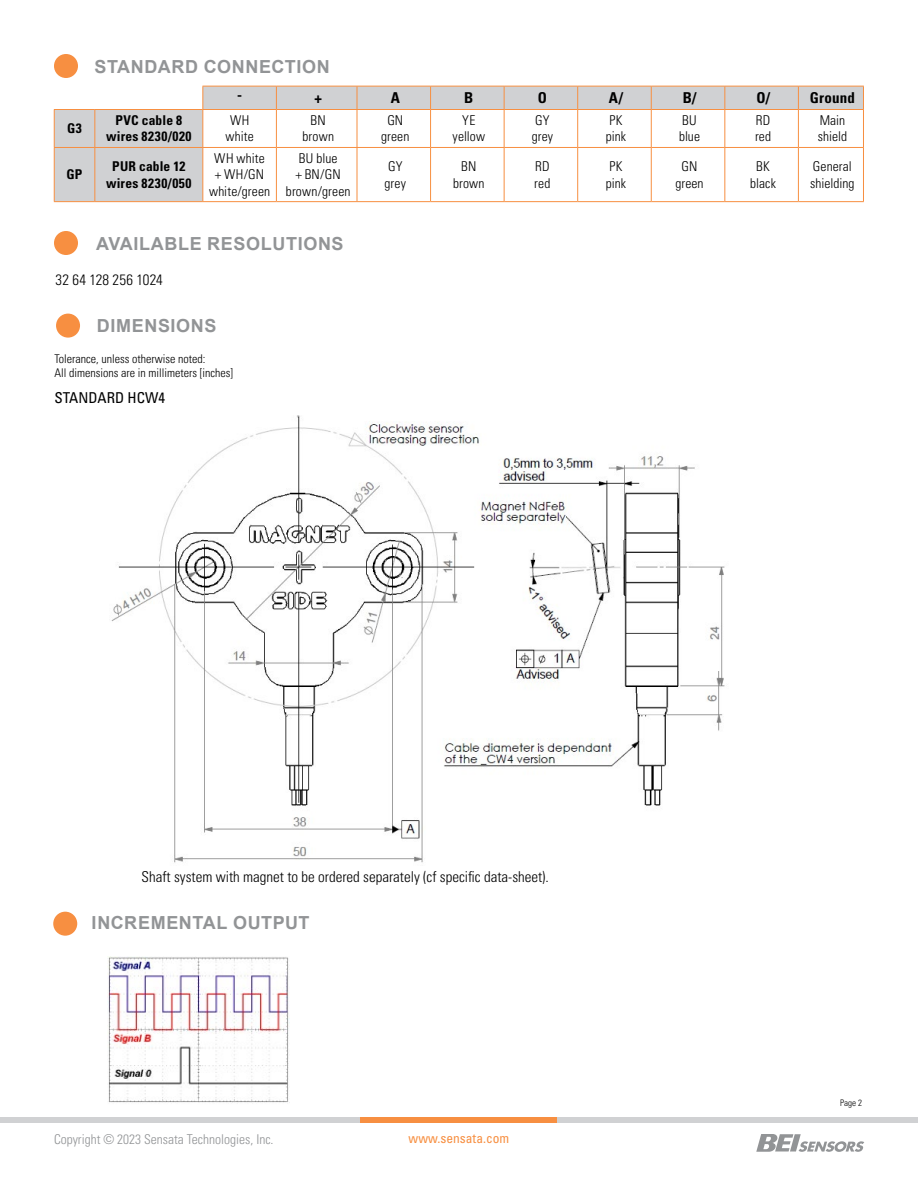
<style>
.page{position:relative;width:918px;height:1188px;background:#fff}
.page>*{position:absolute;margin:0;border:0;box-sizing:border-box;transform-origin:0 0}
.t1{font:700 18px "Arial";letter-spacing:.035em;color:#929496}
.t2{font:300 condensed 15px "Univers LT Pro";color:#000}
.t3{font:700 condensed 15px "Univers LT Std";letter-spacing:.01em;color:#000}
.t4{font:300 condensed 15px "Univers LT Pro";letter-spacing:.02em;color:#000}
.t5{font:condensed 15px "Univers LT Std";color:#000}
.t6{font:300 condensed 13.5px/16.2px "Univers LT Pro";letter-spacing:.01em;color:#000;text-align:center}
.t7{font:700 condensed 13.5px/16.2px "Univers LT Std";letter-spacing:.02em;color:#000;text-align:center}
.t8{font:300 condensed 13.5px "Univers LT Pro";color:#929496}
.t9{font:condensed 13.5px "Univers LT Std";color:#f78f41}
.t10{font:300 condensed 12px/14.4px "Univers LT Pro";color:#000}
.t11{font:300 condensed 9px "Univers LT Pro";color:#000}
</style>
<div class="page">
<div style="left:0;top:1117px;width:918px;height:6px;background:#d0d1d3"></div>
<div style="left:361px;top:1117px;width:196px;height:6px;background:#f78f41"></div>
<svg style="left:756px;top:1134px;width:108px;height:18px"></svg>
<svg style="left:55px;top:87px;width:808px;height:114px"></svg>
<svg style="left:202px;top:87px;width:1px;height:22px"></svg>
<hr style="left:202px;top:86px;width:74px;height:1px;background:#f78f41">
<svg style="left:276px;top:87px;width:1px;height:22px"></svg>
<hr style="left:276px;top:86px;width:81px;height:1px;background:#f78f41">
<hr style="left:357px;top:86px;width:74px;height:1px;background:#f78f41">
<hr style="left:431px;top:86px;width:73px;height:1px;background:#f78f41">
<hr style="left:504px;top:86px;width:74px;height:1px;background:#f78f41">
<hr style="left:578px;top:86px;width:73px;height:1px;background:#f78f41">
<hr style="left:651px;top:86px;width:74px;height:1px;background:#f78f41">
<hr style="left:725px;top:86px;width:73px;height:1px;background:#f78f41">
<hr style="left:798px;top:86px;width:66px;height:1px;background:#f78f41">
<svg style="left:357px;top:86px;width:1px;height:23px"></svg>
<svg style="left:430px;top:86px;width:1px;height:23px"></svg>
<svg style="left:504px;top:86px;width:1px;height:23px"></svg>
<svg style="left:577px;top:86px;width:1px;height:23px"></svg>
<svg style="left:651px;top:86px;width:1px;height:23px"></svg>
<svg style="left:724px;top:86px;width:1px;height:23px"></svg>
<svg style="left:798px;top:86px;width:1px;height:23px"></svg>
<svg style="left:863px;top:86px;width:1px;height:23px"></svg>
<hr style="left:54px;top:110px;width:1px;height:37px;background:#f78f41">
<hr style="left:54px;top:148px;width:1px;height:53px;background:#f78f41">
<hr style="left:54px;top:109px;width:41px;height:1px;background:#f78f41">
<hr style="left:54px;top:147px;width:41px;height:1px;background:#f78f41">
<hr style="left:54px;top:201px;width:41px;height:1px;background:#f78f41">
<hr style="left:94px;top:110px;width:1px;height:37px;background:#f78f41">
<hr style="left:94px;top:148px;width:1px;height:53px;background:#f78f41">
<hr style="left:95px;top:109px;width:108px;height:1px;background:#f78f41">
<hr style="left:95px;top:147px;width:108px;height:1px;background:#f78f41">
<hr style="left:95px;top:201px;width:108px;height:1px;background:#f78f41">
<hr style="left:202px;top:110px;width:1px;height:37px;background:#f78f41">
<hr style="left:202px;top:148px;width:1px;height:53px;background:#f78f41">
<hr style="left:203px;top:109px;width:73px;height:1px;background:#f78f41">
<hr style="left:203px;top:147px;width:73px;height:1px;background:#f78f41">
<hr style="left:203px;top:201px;width:73px;height:1px;background:#f78f41">
<hr style="left:276px;top:110px;width:1px;height:37px;background:#f78f41">
<hr style="left:276px;top:148px;width:1px;height:53px;background:#f78f41">
<hr style="left:276px;top:109px;width:81px;height:1px;background:#f78f41">
<hr style="left:357px;top:109px;width:74px;height:1px;background:#f78f41">
<hr style="left:431px;top:109px;width:73px;height:1px;background:#f78f41">
<hr style="left:504px;top:109px;width:74px;height:1px;background:#f78f41">
<hr style="left:578px;top:109px;width:73px;height:1px;background:#f78f41">
<hr style="left:651px;top:109px;width:74px;height:1px;background:#f78f41">
<hr style="left:725px;top:109px;width:73px;height:1px;background:#f78f41">
<hr style="left:798px;top:109px;width:66px;height:1px;background:#f78f41">
<hr style="left:357px;top:110px;width:1px;height:37px;background:#f78f41">
<hr style="left:430px;top:110px;width:1px;height:37px;background:#f78f41">
<hr style="left:504px;top:110px;width:1px;height:37px;background:#f78f41">
<hr style="left:577px;top:110px;width:1px;height:37px;background:#f78f41">
<hr style="left:651px;top:110px;width:1px;height:37px;background:#f78f41">
<hr style="left:724px;top:110px;width:1px;height:37px;background:#f78f41">
<hr style="left:798px;top:110px;width:1px;height:37px;background:#f78f41">
<hr style="left:863px;top:110px;width:1px;height:37px;background:#f78f41">
<hr style="left:357px;top:148px;width:1px;height:53px;background:#f78f41">
<hr style="left:430px;top:148px;width:1px;height:53px;background:#f78f41">
<hr style="left:504px;top:148px;width:1px;height:53px;background:#f78f41">
<hr style="left:577px;top:148px;width:1px;height:53px;background:#f78f41">
<hr style="left:651px;top:148px;width:1px;height:53px;background:#f78f41">
<hr style="left:724px;top:148px;width:1px;height:53px;background:#f78f41">
<hr style="left:798px;top:148px;width:1px;height:53px;background:#f78f41">
<hr style="left:863px;top:148px;width:1px;height:53px;background:#f78f41">
<hr style="left:276px;top:147px;width:81px;height:1px;background:#f78f41">
<hr style="left:357px;top:147px;width:74px;height:1px;background:#f78f41">
<hr style="left:431px;top:147px;width:73px;height:1px;background:#f78f41">
<hr style="left:504px;top:147px;width:74px;height:1px;background:#f78f41">
<hr style="left:578px;top:147px;width:73px;height:1px;background:#f78f41">
<hr style="left:651px;top:147px;width:74px;height:1px;background:#f78f41">
<hr style="left:725px;top:147px;width:73px;height:1px;background:#f78f41">
<hr style="left:798px;top:147px;width:66px;height:1px;background:#f78f41">
<hr style="left:276px;top:201px;width:81px;height:1px;background:#f78f41">
<hr style="left:357px;top:201px;width:74px;height:1px;background:#f78f41">
<hr style="left:431px;top:201px;width:73px;height:1px;background:#f78f41">
<hr style="left:504px;top:201px;width:74px;height:1px;background:#f78f41">
<hr style="left:578px;top:201px;width:73px;height:1px;background:#f78f41">
<hr style="left:651px;top:201px;width:74px;height:1px;background:#f78f41">
<hr style="left:725px;top:201px;width:73px;height:1px;background:#f78f41">
<hr style="left:798px;top:201px;width:66px;height:1px;background:#f78f41">
<div style="left:54px;top:54px;width:24px;height:24px;background:#f78f41;border-radius:50%"></div>
<div style="left:54px;top:231px;width:24px;height:24px;background:#f78f41;border-radius:50%"></div>
<img style="left:111px;top:415px;width:614px;height:448px">
<div style="left:56px;top:314px;width:24px;height:24px;background:#f78f41;border-radius:50%"></div>
<img style="left:108px;top:957px;width:182px;height:146px">
<div style="left:53px;top:912px;width:24px;height:24px;background:#f78f41;border-radius:50%"></div>
<h1 class="t1" style="left:95px;top:54px;width:237px">STANDARD CONNECTION</h1>
<p class="t3" style="left:237px;top:86px;width:6px">-</p>
<p class="t3" style="left:314px;top:89px;width:9px">+</p>
<p class="t3" style="left:391px;top:89px;width:11px">A</p>
<p class="t3" style="left:464px;top:89px;width:11px">B</p>
<p class="t3" style="left:538px;top:89px;width:11px">O</p>
<p class="t3" style="left:609px;top:89px;width:16px">A/</p>
<p class="t3" style="left:683px;top:89px;width:15px">B/</p>
<p class="t3" style="left:756px;top:89px;width:15px">O/</p>
<p class="t3" style="left:810px;top:89px;width:46px">Ground</p>
<p class="t7" style="left:67px;top:120px;width:16px">G3</p>
<p class="t7" style="left:106px;top:112px;width:87px">PVC cable 8 wires 8230/020</p>
<p class="t6" style="left:225px;top:112px;width:30px">WH white</p>
<p class="t6" style="left:302px;top:112px;width:33px">BN brown</p>
<p class="t6" style="left:381px;top:112px;width:30px">GN green</p>
<p class="t6" style="left:453px;top:112px;width:34px">YE yellow</p>
<p class="t6" style="left:532px;top:112px;width:23px;text-align:left">GY grey</p>
<p class="t6" style="left:606px;top:112px;width:22px;text-align:left">PK pink</p>
<p class="t6" style="left:679px;top:112px;width:22px;text-align:left">BU blue</p>
<p class="t6" style="left:755px;top:112px;width:18px;text-align:left">RD red</p>
<p class="t6" style="left:818px;top:112px;width:31px;text-align:left">Main shield</p>
<p class="t7" style="left:67px;top:166px;width:17px">GP</p>
<p class="t7" style="left:106px;top:158px;width:87px">PUR cable 12 wires 8230/050</p>
<p class="t6" style="left:209px;top:150px;width:63px">WH white<br>+ WH/GN white/green</p>
<p class="t6" style="left:286px;top:150px;width:66px">BU blue<br>+ BN/GN brown/green</p>
<p class="t6" style="left:385px;top:158px;width:23px;text-align:left">GY grey</p>
<p class="t6" style="left:453px;top:158px;width:33px">BN brown</p>
<p class="t6" style="left:534px;top:158px;width:18px;text-align:left">RD red</p>
<p class="t6" style="left:606px;top:158px;width:22px;text-align:left">PK pink</p>
<p class="t6" style="left:675px;top:158px;width:30px">GN green</p>
<p class="t6" style="left:750px;top:158px;width:27px">BK black</p>
<p class="t6" style="left:810px;top:158px;width:46px;text-align:left">General shielding</p>
<h1 class="t1" style="left:96px;top:231px;width:249px">AVAILABLE RESOLUTIONS</h1>
<p class="t4" style="left:55px;top:270px;width:109px">32 64 128 256 1024</p>
<h1 class="t1" style="left:97px;top:313px;width:121px">DIMENSIONS</h1>
<p class="t10" style="left:55px;top:351px;width:180px">Tolerance, unless otherwise noted:<br>All dimensions are in millimeters [inches]</p>
<p class="t5" style="left:55px;top:388px;width:112px">STANDARD HCW4</p>
<p class="t2" style="left:142px;top:867px;width:409px">Shaft system with magnet to be ordered separately (cf specific data-sheet).</p>
<h1 class="t1" style="left:92px;top:910px;width:219px">INCREMENTAL OUTPUT</h1>
<p class="t8" style="left:54px;top:1130px;width:221px">Copyright © 2023 Sensata Technologies, Inc.</p>
<p class="t9" style="left:409px;top:1130px;width:102px">www.sensata.com</p>
<p class="t11" style="left:840px;top:1097px;width:23px">Page 2</p>
</div>
